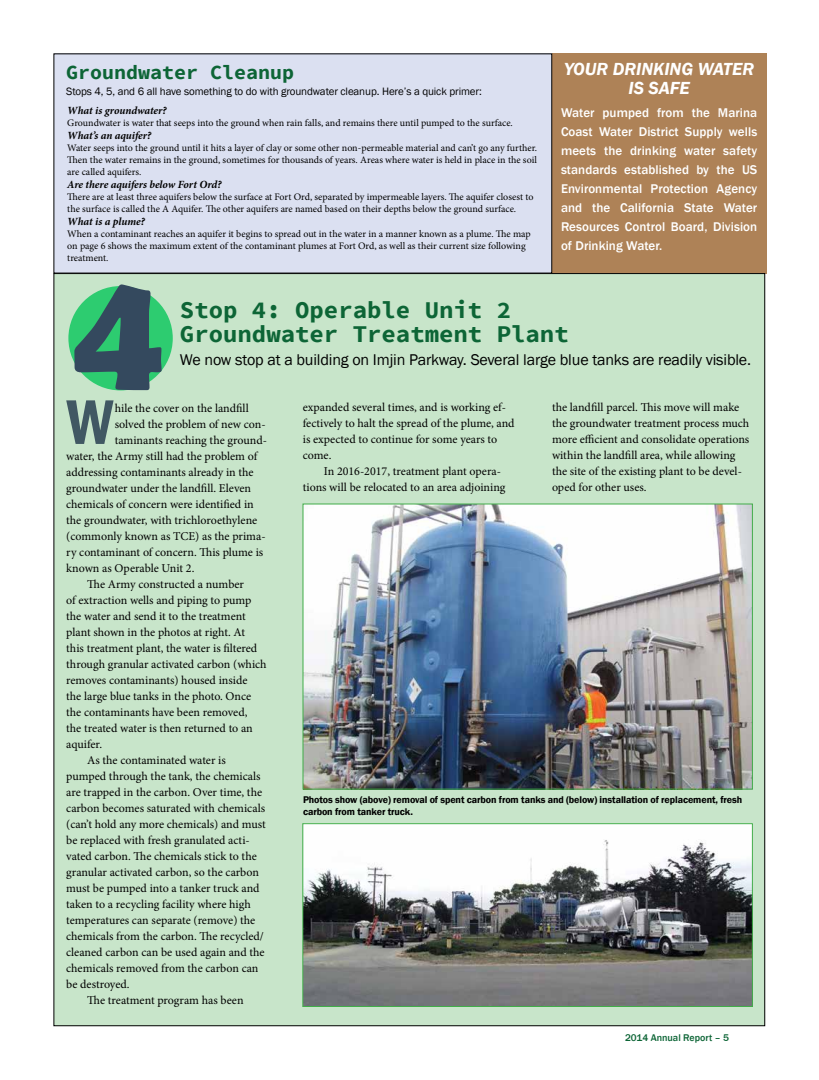
<style>
.page{position:relative;width:819px;height:1080px;background:#fff}
.page>*{position:absolute;margin:0;border:0;box-sizing:border-box;transform-origin:0 0}
.Body_text_no_indent{font:600 condensed 65px "Franklin Gothic";color:#415863}
.Tour_Subhead{font:700 24px/24px "Source Code Pro";color:#0d6536}
.Tour_Subhead-2{font:700 20px "Source Code Pro";color:#0d6536}
.Head_sidebar{font:italic 600 18px/19px "Franklin Gothic";color:#fff;text-align:center}
.Tour_Lead{font:16px "Franklin Gothic";letter-spacing:-.01em;color:#000}
.Tour_Lead-2{font:500 13px/19px "Franklin Gothic";letter-spacing:.005em;color:#fff;text-align:justify}
.Body_text{font:12px/16px "Minion Pro";color:#000}
.Body_text_no_indent-2{font:12px "Minion Pro";color:#000}
.Sidebar_text_no_inde{font:italic 700 11px "Minion Pro";letter-spacing:-.005em;color:#000}
.Tour_Lead-3{font:11px "Franklin Gothic";letter-spacing:-.01em;color:#000}
.Sidebar_text_no_inde-2{font:10px/12px "Minion Pro";color:#000}
.t1{font:600 10px/12px "Franklin Gothic";letter-spacing:-.01em;color:#000}
.t2{font:500 10px "Franklin Gothic";color:#0d6536}
</style>
<div class="page">
<div style="left:552px;top:53px;width:214px;height:220px;background:#ae8257"></div>
<div style="left:54px;top:54px;width:498px;height:219px;background:#dbe0f1"></div>
<div style="left:54px;top:274px;width:711px;height:752px;background:#c8e5ca"></div>
<img style="left:305px;top:506px;width:446px;height:281px">
<div style="left:303px;top:504px;width:450px;height:285px;border:1px solid #41ad49"></div>
<img style="left:305px;top:825px;width:446px;height:180px">
<div style="left:303px;top:823px;width:450px;height:184px;border:1px solid #41ad49"></div>
<div style="left:68px;top:286px;width:105px;height:104px;background:#2dcc70;border-radius:50%"></div>
<svg style="left:74px;top:284px;width:88px;height:106px"></svg>
<p class="Head_sidebar" style="left:564px;top:59px;width:192px">YOUR DRINKING WATER<br>IS SAFE</p>
<p class="Tour_Lead-2" style="left:561px;top:104px;width:198px">Water pumped from the Marina Coast Water District Supply wells meets the drinking water safety standards established by the US Environmental Protection Agency and the California State Water Resources Control Board, Division of Drinking Water.</p>
<p class="Tour_Subhead-2" style="left:66px;top:59px;width:230px">Groundwater Cleanup</p>
<p class="Tour_Lead-3" style="left:66px;top:84px;width:417px">Stops 4, 5, and 6 all have something to do with groundwater cleanup. Here’s a quick primer:</p>
<p class="Sidebar_text_no_inde" style="left:67px;top:102px;width:101px">What is groundwater?</p>
<p class="Sidebar_text_no_inde-2" style="left:67px;top:117px;width:447px">Groundwater is water that seeps into the ground when rain falls, and remains there until pumped to the surface.</p>
<p class="Sidebar_text_no_inde" style="left:67px;top:127px;width:86px">What’s an aquifer?</p>
<p class="Sidebar_text_no_inde-2" style="left:67px;top:142px;width:471px;text-align:justify">Water seeps into the ground until it hits a layer of clay or some other non-permeable material and can’t go any further.<br>Then the water remains in the ground, sometimes for thousands of years. Areas where water is held in place in the soil are called aquifers.</p>
<p class="Sidebar_text_no_inde" style="left:67px;top:176px;width:156px">Are there aquifers below Fort Ord?</p>
<p class="Sidebar_text_no_inde-2" style="left:67px;top:191px;width:468px">There are at least three aquifers below the surface at Fort Ord, separated by impermeable layers. The aquifer closest to the surface is called the A Aquifer. The other aquifers are named based on their depths below the ground surface.</p>
<p class="Sidebar_text_no_inde" style="left:67px;top:213px;width:79px">What is a plume?</p>
<p class="Sidebar_text_no_inde-2" style="left:67px;top:228px;width:465px">When a contaminant reaches an aquifer it begins to spread out in the water in a manner known as a plume. The map on page 6 shows the maximum extent of the contaminant plumes at Fort Ord, as well as their current size following treatment.</p>
<p class="Tour_Subhead" style="left:180px;top:297px;width:390px">Stop 4: Operable Unit 2<br>Groundwater Treatment Plant</p>
<p class="Tour_Lead" style="left:180px;top:350px;width:573px">We now stop at a building on Imjin Parkway. Several large blue tanks are readily visible.</p>
<p class="Body_text" style="left:303px;top:399px;width:213px">expanded several times, and is working ef&shy;fectively to halt the spread of the plume, and is expected to continue for some years to come.</p>
<p class="Body_text" style="left:303px;top:463px;width:204px;text-indent:21px">In 2016-2017, treatment plant opera&shy;tions will be relocated to an area adjoining</p>
<p class="Body_text_no_indent" style="left:67px;top:379px;width:48px">W</p>
<p class="Body_text_no_indent-2" style="left:115px;top:400px;width:136px">hile the cover on the landfill</p>
<p class="Body_text" style="left:552px;top:399px;width:199px">the landfill parcel. This move will make the groundwater treatment process much more efficient and consolidate operations within the landfill area, while allowing the site of the existing plant to be devel&shy;oped for other uses.</p>
<p class="Body_text_no_indent-2" style="left:115px;top:416px;width:153px">solved the problem of new con-</p>
<p class="Body_text_no_indent-2" style="left:115px;top:432px;width:154px">taminants reaching the ground-</p>
<p class="Body_text_no_indent-2" style="left:66px;top:448px;width:193px">water, the Army still had the problem of</p>
<p class="Body_text_no_indent-2" style="left:66px;top:464px;width:189px">addressing contaminants already in the</p>
<p class="Body_text_no_indent-2" style="left:66px;top:480px;width:186px">groundwater under the landfill. Eleven</p>
<p class="Body_text_no_indent-2" style="left:66px;top:496px;width:189px">chemicals of concern were identified in</p>
<p class="Body_text_no_indent-2" style="left:66px;top:512px;width:193px">the groundwater, with trichloroethylene</p>
<p class="Body_text_no_indent-2" style="left:66px;top:528px;width:201px">(commonly known as TCE) as the prima-</p>
<p class="Body_text_no_indent-2" style="left:66px;top:544px;width:199px">ry contaminant of concern. This plume is</p>
<p class="Body_text_no_indent-2" style="left:66px;top:560px;width:130px">known as Operable Unit 2.</p>
<p class="Body_text" style="left:66px;top:576px;width:202px;text-indent:21px">The Army constructed a number<br>of extraction wells and piping to pump the water and send it to the treatment plant shown in the photos at right. At<br>this treatment plant, the water is filtered through granular activated carbon (which removes contaminants) housed inside<br>the large blue tanks in the photo. Once the contaminants have been removed,<br>the treated water is then returned to an aquifer.</p>
<p class="Body_text" style="left:66px;top:752px;width:201px;text-indent:21px">As the contaminated water is pumped through the tank, the chemicals are trapped in the carbon. Over time, the carbon becomes saturated with chemicals (can’t hold any more chemicals) and must be replaced with fresh granulated acti&shy;vated carbon. The chemicals stick to the granular activated carbon, so the carbon must be pumped into a tanker truck and taken to a recycling facility where high temperatures can separate (remove) the chemicals from the carbon. The recycled/ cleaned carbon can be used again and the chemicals removed from the carbon can be destroyed.</p>
<p class="Body_text" style="left:87px;top:992px;width:158px">The treatment program has been</p>
<p class="t1" style="left:303px;top:793px;width:441px">Photos show (above) removal of spent carbon from tanks and (below) installation of replacement, fresh carbon from tanker truck.</p>
<p class="t2" style="left:625px;top:1031px;width:105px">2014 Annual Report – 5</p>
</div>
